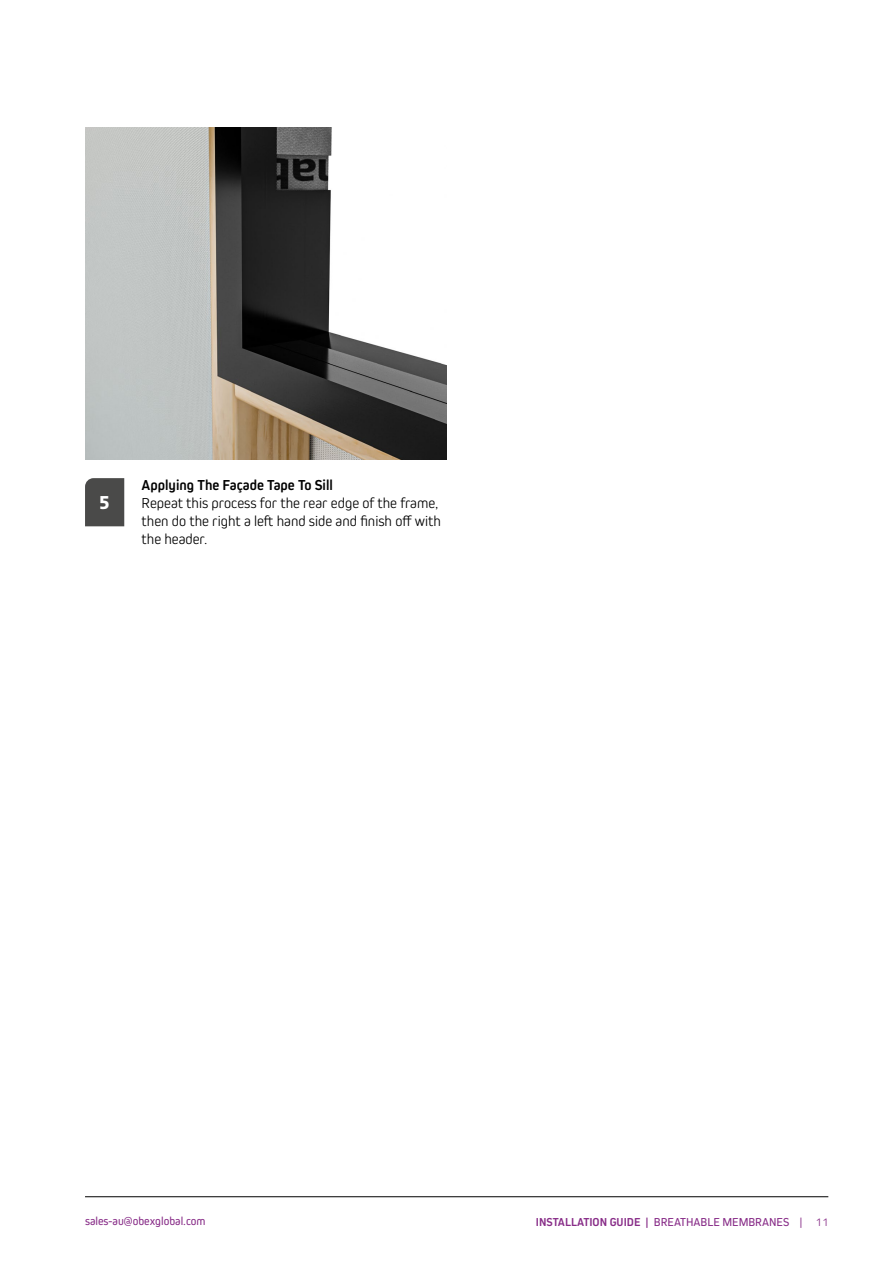
<style>
.page{position:relative;width:893px;height:1263px;background:#fff}
.page>*{position:absolute;margin:0;border:0;box-sizing:border-box;transform-origin:0 0}
.t1{font:700 18px "Quatro";color:#fff}
.t2{font:300 15px/18px "Kiro";color:#000}
.t3{font:700 15px "Kiro";color:#000}
.t4{font:12px "Kiro";color:#882d88}
.s1{font-weight:700}
.s2{font-weight:300}
</style>
<div class="page">
<hr style="left:85px;top:1196px;width:743px;height:1px;background:#000">
<img style="left:85px;top:128px;width:361px;height:331px">
<div style="left:85px;top:478px;width:39px;height:48px;background:#4a4a49"></div>
<p class="t1" style="left:100px;top:492px;width:11px">5</p>
<p class="t3" style="left:142px;top:476px;width:193px">Applying The Façade Tape To Sill</p>
<p class="t2" style="left:142px;top:493px;width:301px">Repeat this process for the rear edge of the frame, then do the right a left hand side and finish off with the header.</p>
<p class="t4" style="left:85px;top:1214px;width:122px">sales-au@obexglobal.com</p>
<p class="t4" style="left:536px;top:1215px;width:294px"><span class="s1">INSTALLATION GUIDE |</span> BREATHABLE MEMBRANES | <span class="s2">11</span></p>
</div>
